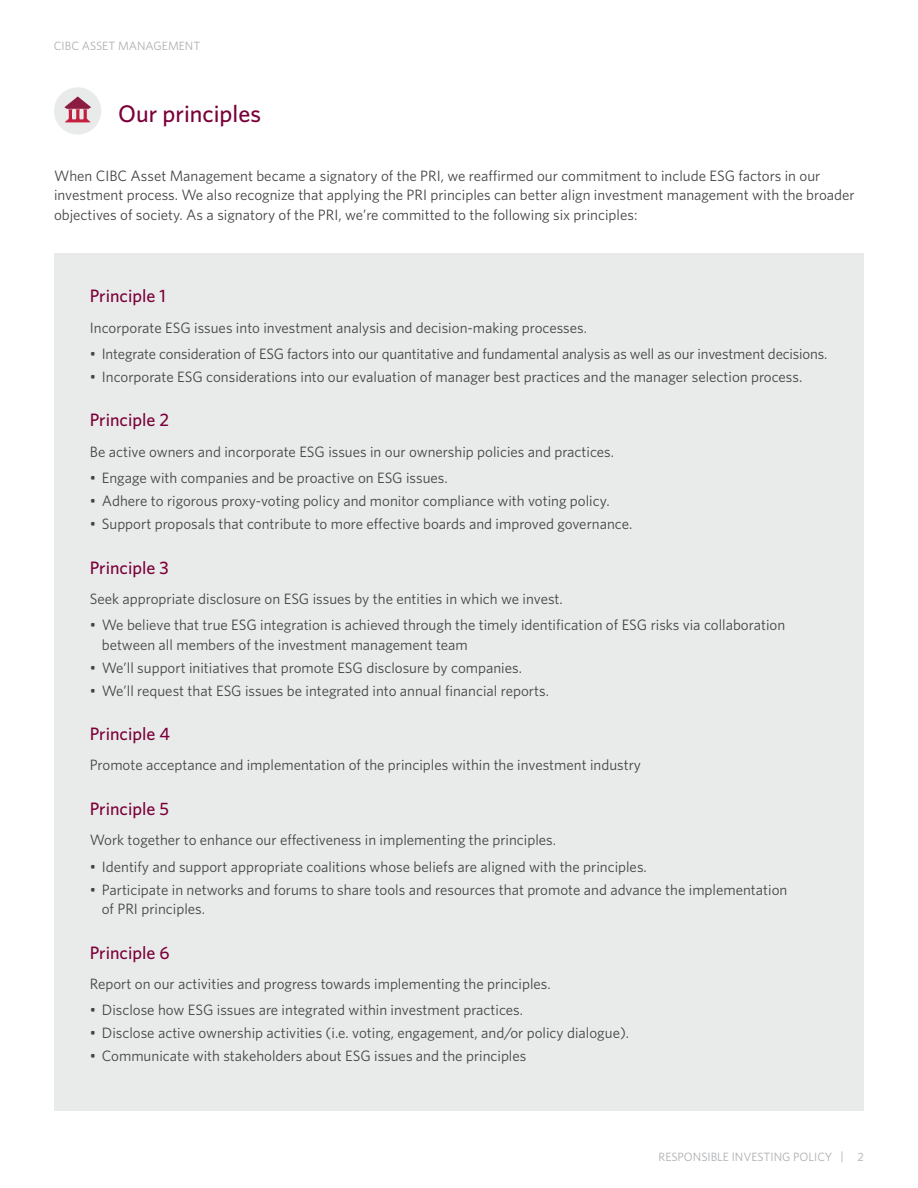
<style>
.page{position:relative;width:918px;height:1188px;background:#fff}
.page>*{position:absolute;margin:0;border:0;box-sizing:border-box;transform-origin:0 0}
.t1{font:500 24px "Whitney";color:#7b003a}
.t2{font:500 18px "Whitney";color:#7b003a}
.t3{font:15px/19.5px "Whitney";color:#434444}
.t4{font:12px "Whitney";color:#acaeb1}
</style>
<div class="page">
<div style="left:54px;top:253px;width:810px;height:858px;background:#e9ebea"></div>
<div style="left:54px;top:87px;width:47px;height:48px;background:#e9ebea;border-radius:50%"></div>
<svg style="left:65px;top:96px;width:26px;height:26px"></svg>
<p class="t4" style="left:54px;top:38px;width:148px">CIBC ASSET MANAGEMENT</p>
<h1 class="t1" style="left:118px;top:98px;width:144px">Our principles</h1>
<p class="t3" style="left:54px;top:165px;width:802px">When CIBC Asset Management became a signatory of the PRI, we reaffirmed our commitment to include ESG factors in our investment process. We also recognize that applying the PRI principles can better align investment management with the broader objectives of society. As a signatory of the PRI, we’re committed to the following six principles:</p>
<p class="t2" style="left:90px;top:284px;width:77px">Principle 1</p>
<p class="t3" style="left:90px;top:317px;width:499px">Incorporate ESG issues into investment analysis and decision-making processes.</p>
<p class="t3" style="left:90px;top:344px;width:739px">• Integrate consideration of ESG factors into our quantitative and fundamental analysis as well as our investment decisions.</p>
<p class="t3" style="left:90px;top:367px;width:714px">• Incorporate ESG considerations into our evaluation of manager best practices and the manager selection process.</p>
<p class="t2" style="left:90px;top:408px;width:81px">Principle 2</p>
<p class="t3" style="left:90px;top:441px;width:526px">Be active owners and incorporate ESG issues in our ownership policies and practices.</p>
<p class="t3" style="left:90px;top:468px;width:359px">• Engage with companies and be proactive on ESG issues.</p>
<p class="t3" style="left:90px;top:491px;width:521px">• Adhere to rigorous proxy-voting policy and monitor compliance with voting policy.</p>
<p class="t3" style="left:90px;top:514px;width:544px">• Support proposals that contribute to more effective boards and improved governance.</p>
<p class="t2" style="left:90px;top:555px;width:80px">Principle 3</p>
<p class="t3" style="left:90px;top:589px;width:475px">Seek appropriate disclosure on ESG issues by the entities in which we invest.</p>
<p class="t3" style="left:102px;top:615px;width:685px;text-indent:-12px">• We believe that true ESG integration is achieved through the timely identification of ESG risks via collaboration between all members of the investment management team</p>
<p class="t3" style="left:90px;top:657px;width:434px">• We’ll support initiatives that promote ESG disclosure by companies.</p>
<p class="t3" style="left:90px;top:680px;width:461px">• We’ll request that ESG issues be integrated into annual financial reports.</p>
<p class="t2" style="left:90px;top:722px;width:82px">Principle 4</p>
<p class="t3" style="left:90px;top:755px;width:553px">Promote acceptance and implementation of the principles within the investment industry</p>
<p class="t2" style="left:90px;top:797px;width:81px">Principle 5</p>
<p class="t3" style="left:90px;top:830px;width:468px">Work together to enhance our effectiveness in implementing the principles.</p>
<p class="t3" style="left:90px;top:856px;width:559px">• Identify and support appropriate coalitions whose beliefs are aligned with the principles.</p>
<p class="t3" style="left:102px;top:879px;width:687px;text-indent:-12px">• Participate in networks and forums to share tools and resources that promote and advance the implementation of PRI principles.</p>
<p class="t2" style="left:90px;top:940px;width:81px">Principle 6</p>
<p class="t3" style="left:90px;top:974px;width:462px">Report on our activities and progress towards implementing the principles.</p>
<p class="t3" style="left:90px;top:1000px;width:435px">• Disclose how ESG issues are integrated within investment practices.</p>
<p class="t3" style="left:90px;top:1023px;width:541px">• Disclose active ownership activities (i.e. voting, engagement, and/or policy dialogue).</p>
<p class="t3" style="left:90px;top:1046px;width:438px">• Communicate with stakeholders about ESG issues and the principles</p>
<p class="t4" style="left:659px;top:1149px;width:207px">RESPONSIBLE INVESTING POLICY | 2</p>
</div>
